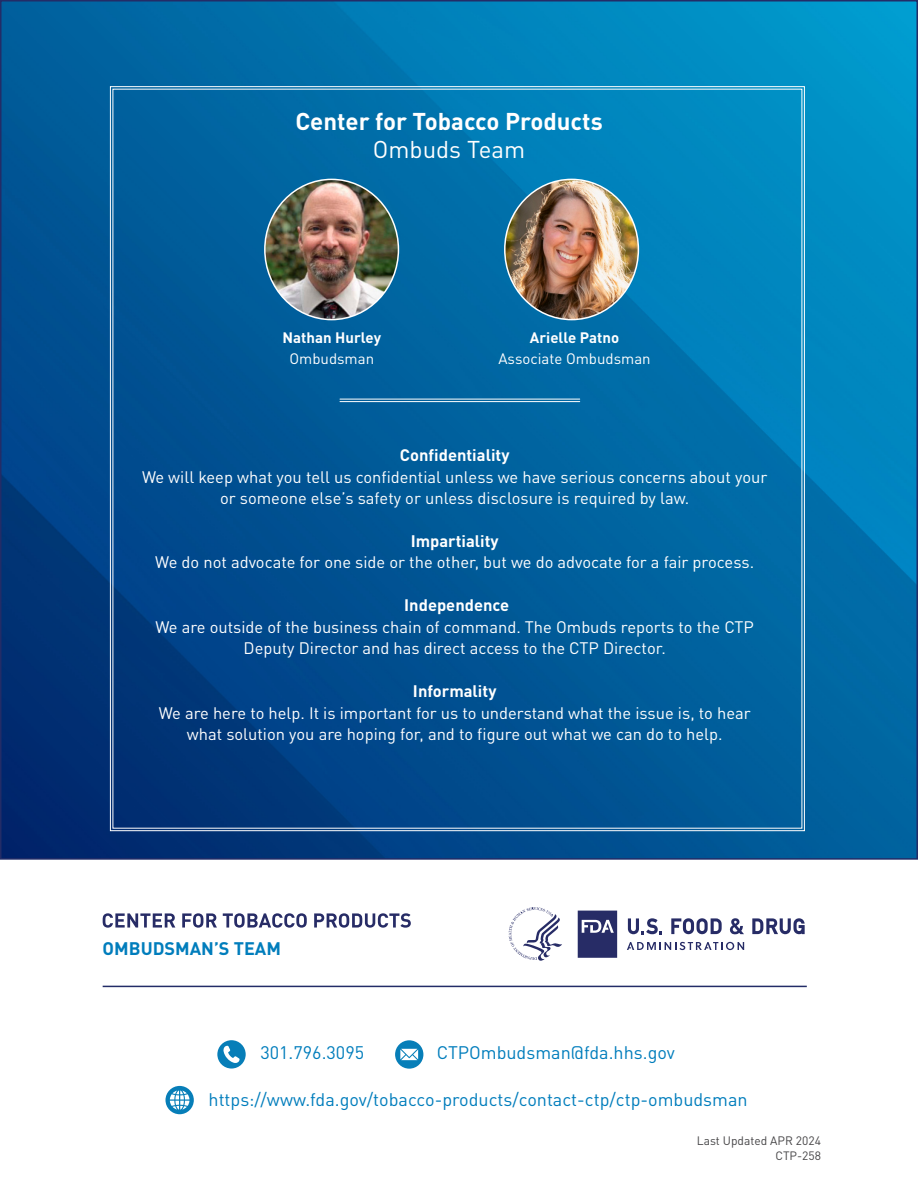
<style>
.page{position:relative;width:918px;height:1188px;background:#fff}
.page>*{position:absolute;margin:0;border:0;box-sizing:border-box;transform-origin:0 0}
.TEXT__bullets_List{font:700 24px "DINOT";color:#fff}
.TEXT__bullets_List-2{font:24px "DINOT";color:#fff}
.TEXT__bullets_List-3{font:18px "DINOT";color:#007dbc}
.TEXT__bullets_List-4{font:700 18px "DINOT";color:#007dbc}
.TEXT__bullets_List-5{font:16.5px/21.5px "DINOT";color:#fff;text-align:center}
.TEXT__bullets_List-6{font:700 16.5px "DINOT";color:#fff}
.TEXT__bullets_List-7{font:15px "DINOT";color:#fff}
.TEXT__bullets_List-8{font:700 15px "DINOT";color:#fff}
.TEXT__bullets_List-9{font:12.15px "DIN Pro";color:#464547}
.TEXT__bullets_List-10{font:12px "DIN Pro";color:#464547}
</style>
<div class="page">
<img style="left:3px;top:3px;width:912px;height:854px">
<hr style="left:103px;top:986px;width:704px;height:1px;background:#232c67">
<svg style="left:578px;top:911px;width:39px;height:47px;background:#404477"></svg>
<svg style="left:627px;top:942px;width:117px;height:8px"></svg>
<svg style="left:628px;top:918px;width:34px;height:16px"></svg>
<svg style="left:671px;top:918px;width:51px;height:16px"></svg>
<svg style="left:730px;top:918px;width:14px;height:16px"></svg>
<svg style="left:752px;top:918px;width:53px;height:16px"></svg>
<svg style="left:509px;top:907px;width:53px;height:54px"></svg>
<svg style="left:103px;top:913px;width:308px;height:15px"></svg>
<svg style="left:165px;top:1086px;width:29px;height:28px"></svg>
<svg style="left:217px;top:1040px;width:29px;height:29px"></svg>
<svg style="left:395px;top:1040px;width:28px;height:29px"></svg>
<svg style="left:110px;top:86px;width:695px;height:745px;background:#0b629a"></svg>
<p class="TEXT__bullets_List" style="left:295px;top:102px;width:309px">Center for Tobacco Products</p>
<p class="TEXT__bullets_List-2" style="left:373px;top:131px;width:154px">Ombuds Team</p>
<p class="TEXT__bullets_List-8" style="left:282px;top:326px;width:100px">Nathan Hurley</p>
<p class="TEXT__bullets_List-7" style="left:289px;top:347px;width:86px">Ombudsman</p>
<p class="TEXT__bullets_List-8" style="left:530px;top:326px;width:91px">Arielle Patno</p>
<p class="TEXT__bullets_List-7" style="left:498px;top:347px;width:154px">Associate Ombudsman</p>
<p class="TEXT__bullets_List-6" style="left:400px;top:442px;width:111px">Confidentiality</p>
<p class="TEXT__bullets_List-5" style="left:142px;top:465px;width:627px">We will keep what you tell us confidential unless we have serious concerns about your or someone else’s safety or unless disclosure is required by law.</p>
<p class="TEXT__bullets_List-6" style="left:411px;top:528px;width:90px">Impartiality</p>
<p class="TEXT__bullets_List-5" style="left:155px;top:550px;width:600px">We do not advocate for one side or the other, but we do advocate for a fair process.</p>
<p class="TEXT__bullets_List-6" style="left:404px;top:593px;width:107px">Independence</p>
<p class="TEXT__bullets_List-5" style="left:155px;top:615px;width:600px">We are outside of the business chain of command. The Ombuds reports to the CTP<br>Deputy Director and has direct access to the CTP Director.</p>
<p class="TEXT__bullets_List-6" style="left:413px;top:678px;width:85px">Informality</p>
<p class="TEXT__bullets_List-5" style="left:159px;top:701px;width:593px">We are here to help. It is important for us to understand what the issue is, to hear what solution you are hoping for, and to figure out what we can do to help.</p>
<p class="TEXT__bullets_List-4" style="left:103px;top:934px;width:180px">OMBUDSMAN’S TEAM</p>
<p class="TEXT__bullets_List-3" style="left:260px;top:1039px;width:105px">301.796.3095</p>
<p class="TEXT__bullets_List-3" style="left:437px;top:1039px;width:239px">CTPOmbudsman@fda.hhs.gov</p>
<p class="TEXT__bullets_List-3" style="left:209px;top:1086px;width:541px">https://www.fda.gov/tobacco-products/contact-ctp/ctp-ombudsman</p>
<p class="TEXT__bullets_List-9" style="left:697px;top:1131px;width:126px">Last Updated APR 2024</p>
<p class="TEXT__bullets_List-10" style="left:776px;top:1146px;width:47px">CTP-258</p>
</div>
